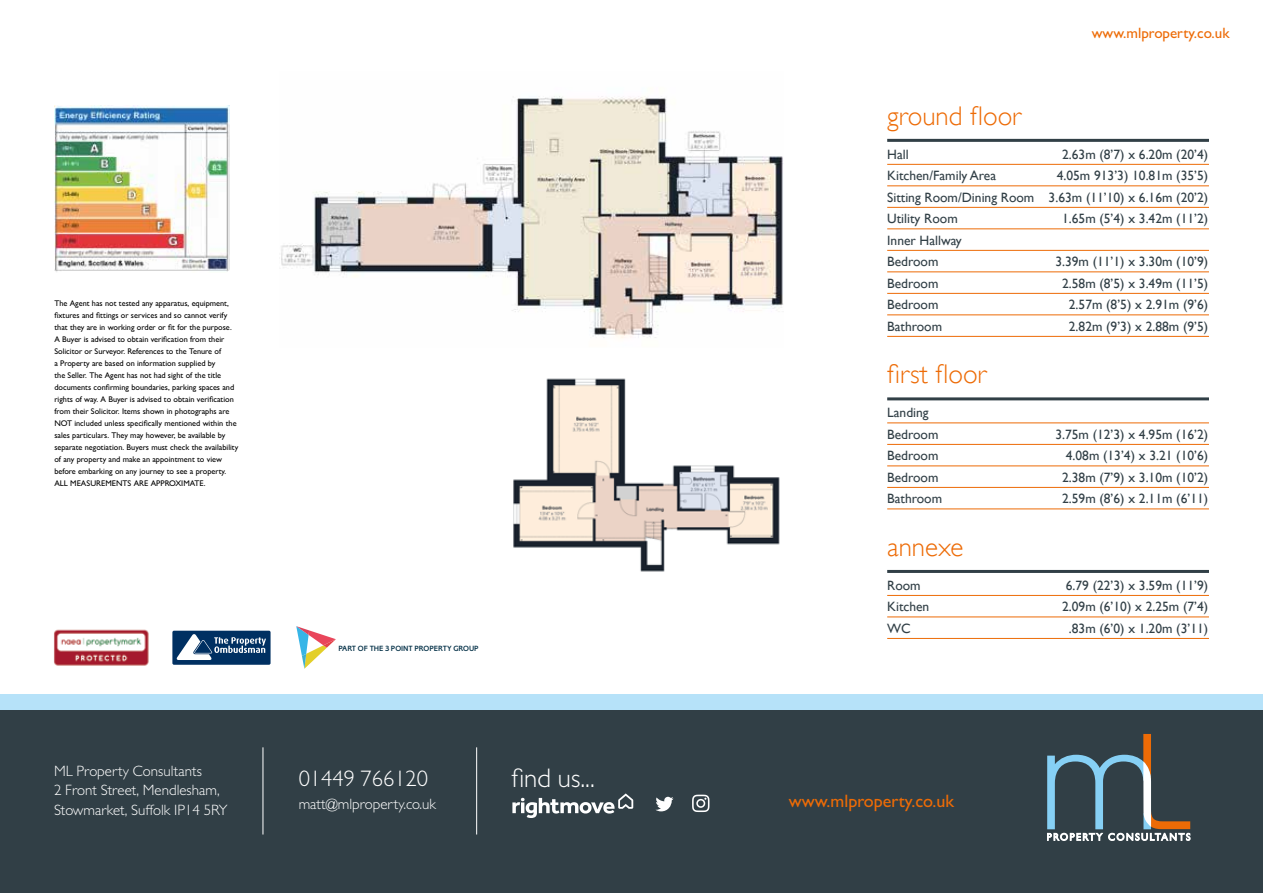
<style>
.page{position:relative;width:1263px;height:893px;background:#fff}
.page>*{position:absolute;margin:0;border:0;box-sizing:border-box;transform-origin:0 0}
.t1{font:300 27px "Gill Sans";color:#ed6b06}
.t2{font:300 27px "Gill Sans MT Pro";color:#fff}
.t3{font:300 22.5px "Gill Sans MT Pro";color:#fff}
.t4{font:500 18px "Gill Sans MT Pro";color:#ed6b06}
.t5{font:300 15px/19.5px "Gill Sans MT Pro";color:#fff}
.t6{font:500 15px "Gill Sans MT Pro";color:#ed6b06}
.t7{font:13.5px/21.5px "Gill Sans";color:#313f46}
.t8{font:500 8.25px/12px "Gill Sans MT Pro";color:#000}
.t9{font:7.8px "Corinthian Medium Plain";color:#002e45}
</style>
<div class="page">
<div style="left:0;top:710px;width:1263px;height:183px;background:#313f46"></div>
<svg style="left:1047px;top:734px;width:143px;height:107px"></svg>
<div style="left:0;top:695px;width:1263px;height:15px;background:#b6e2f9"></div>
<hr style="left:263px;top:747px;width:1px;height:87px;background:#fff">
<hr style="left:476px;top:747px;width:1px;height:87px;background:#fff">
<svg style="left:655px;top:797px;width:18px;height:14px"></svg>
<div style="left:172px;top:631px;width:99px;height:34px;background:#003062;border-radius:2px"></div>
<svg style="left:176px;top:634px;width:90px;height:26px"></svg>
<img style="left:54px;top:629px;width:95px;height:37px">
<svg style="left:512px;top:793px;width:121px;height:25px"></svg>
<svg style="left:692px;top:795px;width:17px;height:17px"></svg>
<svg style="left:296px;top:626px;width:40px;height:43px"></svg>
<img style="left:54px;top:106px;width:176px;height:166px">
<hr style="left:887px;top:139px;width:322px;height:3px;background:#313f46">
<hr style="left:887px;top:164px;width:322px;height:1px;background:#ed6b06">
<hr style="left:887px;top:185px;width:322px;height:1px;background:#ed6b06">
<hr style="left:887px;top:207px;width:322px;height:1px;background:#ed6b06">
<hr style="left:887px;top:228px;width:322px;height:1px;background:#ed6b06">
<hr style="left:887px;top:250px;width:322px;height:1px;background:#ed6b06">
<hr style="left:887px;top:271px;width:322px;height:1px;background:#ed6b06">
<hr style="left:887px;top:293px;width:322px;height:1px;background:#ed6b06">
<hr style="left:887px;top:314px;width:322px;height:1px;background:#ed6b06">
<hr style="left:887px;top:336px;width:322px;height:1px;background:#ed6b06">
<hr style="left:887px;top:397px;width:322px;height:3px;background:#313f46">
<hr style="left:887px;top:422px;width:322px;height:1px;background:#ed6b06">
<hr style="left:887px;top:444px;width:322px;height:1px;background:#ed6b06">
<hr style="left:887px;top:465px;width:322px;height:1px;background:#ed6b06">
<hr style="left:887px;top:487px;width:322px;height:1px;background:#ed6b06">
<hr style="left:887px;top:508px;width:322px;height:1px;background:#ed6b06">
<hr style="left:887px;top:570px;width:322px;height:3px;background:#313f46">
<hr style="left:887px;top:595px;width:322px;height:1px;background:#ed6b06">
<hr style="left:887px;top:617px;width:322px;height:1px;background:#ed6b06">
<hr style="left:887px;top:638px;width:322px;height:1px;background:#ed6b06">
<img style="left:281px;top:96px;width:502px;height:243px">
<img style="left:513px;top:378px;width:267px;height:194px">
<p class="t8" style="left:54px;top:297px;width:186px">The Agent has not tested any apparatus, equipment, fixtures and fittings or services and so cannot verify that they are in working order or fit for the purpose.<br>A Buyer is advised to obtain verification from their Solicitor or Surveyor. References to the Tenure of<br>a Property are based on information supplied by<br>the Seller. The Agent has not had sight of the title documents confirming boundaries, parking spaces and rights of way. A Buyer is advised to obtain verification from their Solicitor. Items shown in photographs are NOT included unless specifically mentioned within the sales particulars. They may however, be available by separate negotiation. Buyers must check the availability of any property and make an appointment to view before embarking on any journey to see a property.<br>ALL MEASUREMENTS ARE APPROXIMATE.</p>
<p class="t9" style="left:338px;top:644px;width:142px">PART OF THE 3 POINT PROPERTY GROUP</p>
<h3 class="t5" style="left:54px;top:761px;width:175px">ML Property Consultants<br>2 Front Street, Mendlesham,<br>Stowmarket, Suffolk IP14 5RY</h3>
<h2 class="t3" style="left:299px;top:765px;width:131px">01449 766120</h2>
<h3 class="t5" style="left:299px;top:793px;width:139px">matt@mlproperty.co.uk</h3>
<h1 class="t2" style="left:511px;top:762px;width:85px">find us...</h1>
<h3 class="t6" style="left:1092px;top:24px;width:139px">www.mlproperty.co.uk</h3>
<h1 class="t1" style="left:887px;top:100px;width:136px">ground floor</h1>
<h3 class="t7" style="left:887px;top:143px;width:23px">Hall</h3>
<h3 class="t7" style="left:1062px;top:143px;width:148px">2.63m (8’7) x 6.20m (20’4)</h3>
<h3 class="t7" style="left:887px;top:165px;width:110px">Kitchen/Family Area</h3>
<h3 class="t7" style="left:887px;top:165px;width:322px;text-align:justify;text-indent:170px">4.05m 913’3) 10.81m (35’5)<br>Sitting Room/Dining Room 3.63m (11’10) x 6.16m (20’2)<br>Utility Room</h3>
<h3 class="t7" style="left:1062px;top:208px;width:148px">1.65m (5’4) x 3.42m (11’2)</h3>
<h3 class="t7" style="left:887px;top:229px;width:76px">Inner Hallway<br>Bedroom</h3>
<h3 class="t7" style="left:1055px;top:251px;width:154px">3.39m (11’1) x 3.30m (10’9)</h3>
<h3 class="t7" style="left:887px;top:272px;width:53px">Bedroom</h3>
<h3 class="t7" style="left:1062px;top:272px;width:148px">2.58m (8’5) x 3.49m (11’5)</h3>
<h3 class="t7" style="left:887px;top:294px;width:53px">Bedroom</h3>
<h3 class="t7" style="left:1069px;top:294px;width:141px">2.57m (8’5) x 2.91m (9’6)</h3>
<h3 class="t7" style="left:887px;top:315px;width:56px">Bathroom</h3>
<h3 class="t7" style="left:1069px;top:315px;width:141px">2.82m (9’3) x 2.88m (9’5)</h3>
<h1 class="t1" style="left:887px;top:359px;width:101px">first floor</h1>
<h3 class="t7" style="left:887px;top:402px;width:53px">Landing<br>Bedroom</h3>
<h3 class="t7" style="left:1055px;top:423px;width:154px">3.75m (12’3) x 4.95m (16’2)</h3>
<h3 class="t7" style="left:887px;top:445px;width:53px">Bedroom</h3>
<h3 class="t7" style="left:1066px;top:445px;width:144px">4.08m (13’4) x 3.21 (10’6)</h3>
<h3 class="t7" style="left:887px;top:466px;width:53px">Bedroom</h3>
<h3 class="t7" style="left:1062px;top:466px;width:148px">2.38m (7’9) x 3.10m (10’2)</h3>
<h3 class="t7" style="left:887px;top:488px;width:56px">Bathroom</h3>
<h3 class="t7" style="left:1062px;top:488px;width:148px">2.59m (8’6) x 2.11m (6’11)</h3>
<h1 class="t1" style="left:887px;top:531px;width:78px">annexe</h1>
<h3 class="t7" style="left:887px;top:574px;width:35px">Room</h3>
<h3 class="t7" style="left:1066px;top:574px;width:144px">6.79 (22’3) x 3.59m (11’9)</h3>
<h3 class="t7" style="left:887px;top:596px;width:44px">Kitchen</h3>
<h3 class="t7" style="left:1062px;top:596px;width:148px">2.09m (6’10) x 2.25m (7’4)</h3>
<h3 class="t7" style="left:887px;top:617px;width:25px">WC</h3>
<h3 class="t7" style="left:1069px;top:617px;width:141px">.83m (6’0) x 1.20m (3’11)</h3>
<h3 class="t4" style="left:789px;top:791px;width:167px">www.mlproperty.co.uk</h3>
</div>
